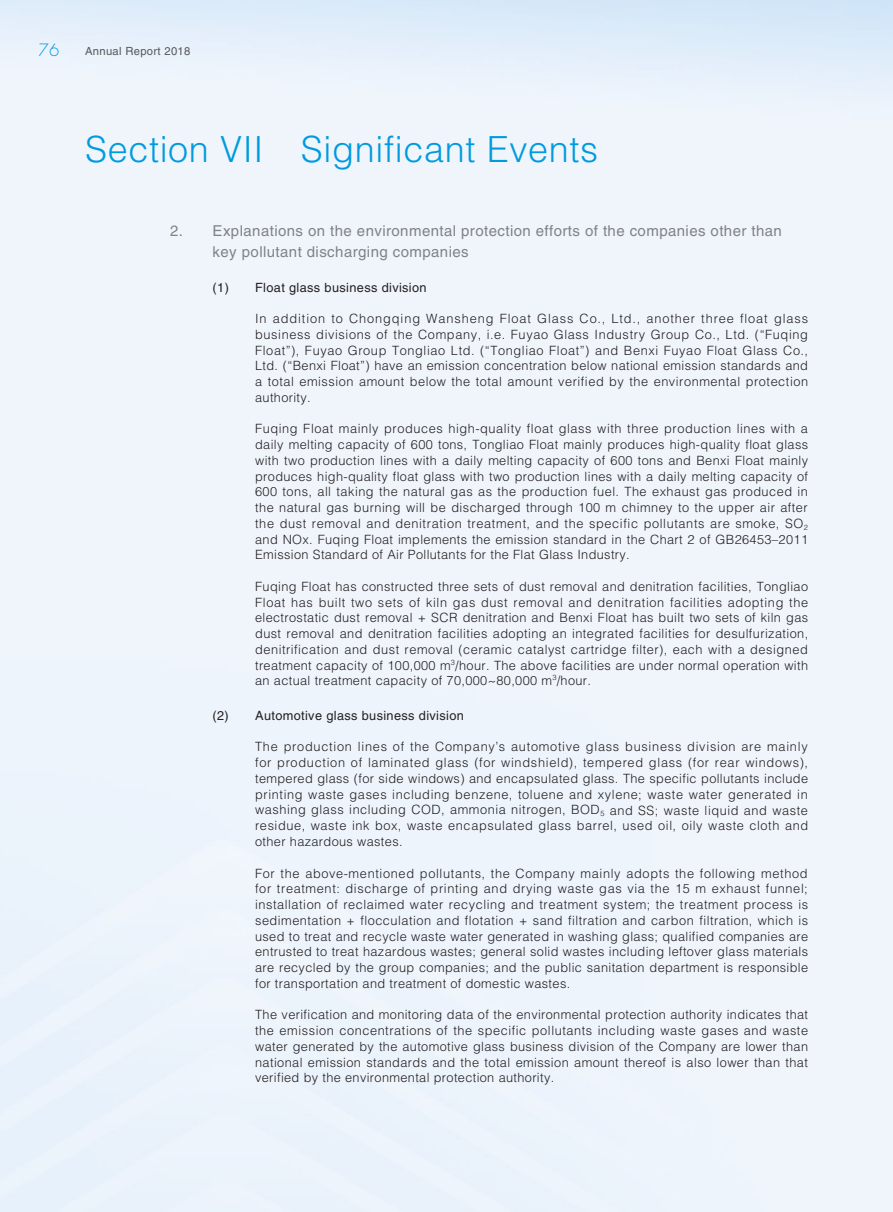
<style>
.page{position:relative;width:893px;height:1212px;background:#fff}
.page>*{position:absolute;margin:0;border:0;box-sizing:border-box;transform-origin:0 0}
.t1{font:300 36px "Helvetica LT Std";letter-spacing:.02em;color:#009bde}
.t2{font:300 16.5px "Futura Std";color:#009bde}
.t3{font:15px/21px "Helvetica LT Std";letter-spacing:.03em;color:#808285}
.t4{font:300 12.75px/15.8px "Helvetica LT Std";letter-spacing:.03em;color:#231f20;text-align:justify}
.t5{font:12.75px "Helvetica LT Std";letter-spacing:.03em;color:#231f20}
.t6{font:11.25px "Helvetica LT Std";letter-spacing:.03em;color:#57585a}
</style>
<div class="page">
<p class="t2" style="left:39px;top:40px;width:22px">76</p>
<p class="t6" style="left:85px;top:45px;width:107px">Annual Report 2018</p>
<h1 class="t1" style="left:85px;top:127px;width:514px">Section VII Significant Events</h1>
<p class="t3" style="left:213px;top:220px;width:571px;text-indent:-43px">2. Explanations on the environmental protection efforts of the companies other than key pollutant discharging companies</p>
<p class="t5" style="left:213px;top:280px;width:216px">(1) Float glass business division</p>
<p class="t4" style="left:255px;top:311px;width:554px">In addition to Chongqing Wansheng Float Glass Co., Ltd., another three float glass business divisions of the Company, i.e. Fuyao Glass Industry Group Co., Ltd. (“Fuqing Float”), Fuyao Group Tongliao Ltd. (“Tongliao Float”) and Benxi Fuyao Float Glass Co., Ltd. (“Benxi Float”) have an emission concentration below national emission standards and a total emission amount below the total amount verified by the environmental protection authority.</p>
<p class="t4" style="left:255px;top:421px;width:554px">Fuqing Float mainly produces high-quality float glass with three production lines with a daily melting capacity of 600 tons, Tongliao Float mainly produces high-quality float glass with two production lines with a daily melting capacity of 600 tons and Benxi Float mainly produces high-quality float glass with two production lines with a daily melting capacity of 600 tons, all taking the natural gas as the production fuel. The exhaust gas produced in the natural gas burning will be discharged through 100 m chimney to the upper air after the dust removal and denitration treatment, and the specific pollutants are smoke, SO<sub>2 </sub>and NOx. Fuqing Float implements the emission standard in the Chart 2 of GB26453–2011<br>Emission Standard of Air Pollutants for the Flat Glass Industry.</p>
<p class="t4" style="left:255px;top:578px;width:555px">Fuqing Float has constructed three sets of dust removal and denitration facilities, Tongliao Float has built two sets of kiln gas dust removal and denitration facilities adopting the electrostatic dust removal + SCR denitration and Benxi Float has built two sets of kiln gas dust removal and denitration facilities adopting an integrated facilities for desulfurization, denitrification and dust removal (ceramic catalyst cartridge filter), each with a designed treatment capacity of 100,000 m<sup>3</sup>/hour. The above facilities are under normal operation with an actual treatment capacity of 70,000~80,000 m<sup>3</sup>/hour.</p>
<p class="t5" style="left:213px;top:708px;width:253px">(2) Automotive glass business division</p>
<p class="t4" style="left:255px;top:739px;width:555px">The production lines of the Company’s automotive glass business division are mainly for production of laminated glass (for windshield), tempered glass (for rear windows), tempered glass (for side windows) and encapsulated glass. The specific pollutants include printing waste gases including benzene, toluene and xylene; waste water generated in washing glass including COD, ammonia nitrogen, BOD<sub>5</sub> and SS; waste liquid and waste residue, waste ink box, waste encapsulated glass barrel, used oil, oily waste cloth and other hazardous wastes.</p>
<p class="t4" style="left:255px;top:865px;width:555px">For the above-mentioned pollutants, the Company mainly adopts the following method for treatment: discharge of printing and drying waste gas via the 15 m exhaust funnel; installation of reclaimed water recycling and treatment system; the treatment process is sedimentation + flocculation and flotation + sand filtration and carbon filtration, which is used to treat and recycle waste water generated in washing glass; qualified companies are entrusted to treat hazardous wastes; general solid wastes including leftover glass materials are recycled by the group companies; and the public sanitation department is responsible for transportation and treatment of domestic wastes.</p>
<p class="t4" style="left:255px;top:1007px;width:555px">The verification and monitoring data of the environmental protection authority indicates that the emission concentrations of the specific pollutants including waste gases and waste water generated by the automotive glass business division of the Company are lower than national emission standards and the total emission amount thereof is also lower than that verified by the environmental protection authority.</p>
</div>
